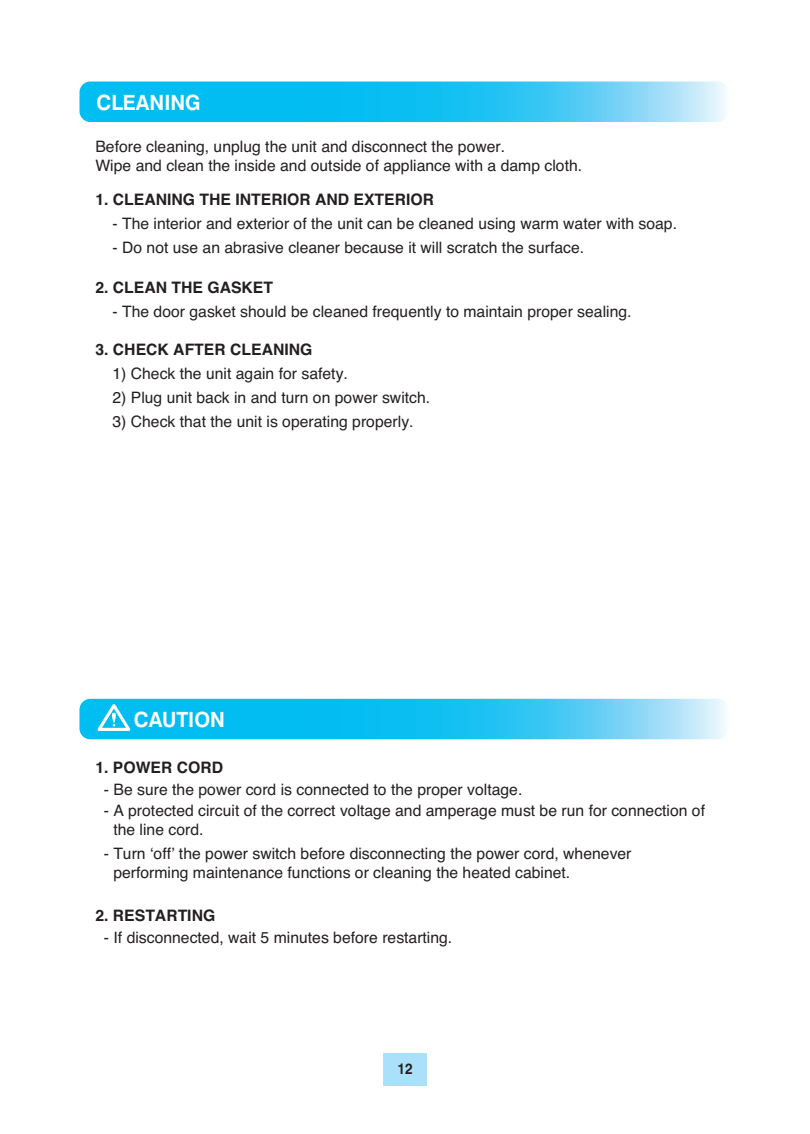
<style>
.page{position:relative;width:810px;height:1134px;background:#fff}
.page>*{position:absolute;margin:0;border:0;box-sizing:border-box;transform-origin:0 0}
.t1{font:700 21px "Swiss 721 BT";color:#fff;scale:.95 1}
.t2{font:15.75px/18.9px "Helvetica";color:#231f20}
.t3{font:700 15.75px "Helvetica";color:#231f20}
.t4{font:700 15px "Swiss 721 BT";color:#231f20;scale:.9 1}
</style>
<div class="page">
<div style="left:383px;top:1053px;width:44px;height:33px;background:#aae0f9"></div>
<svg style="left:80px;top:82px;width:646px;height:40px"></svg>
<svg style="left:80px;top:699px;width:646px;height:40px"></svg>
<p class="t1" style="left:96px;top:89px;width:111px">CLEANING</p>
<p class="t2" style="left:95px;top:137px;width:488px">Before cleaning, unplug the unit and disconnect the power.<br>Wipe and clean the inside and outside of appliance with a damp cloth.</p>
<p class="t3" style="left:95px;top:187px;width:340px">1. CLEANING THE INTERIOR AND EXTERIOR</p>
<p class="t2" style="left:112px;top:215px;width:566px">- The interior and exterior of the unit can be cleaned using warm water with soap.</p>
<p class="t2" style="left:112px;top:239px;width:473px">- Do not use an abrasive cleaner because it will scratch the surface.</p>
<p class="t3" style="left:95px;top:275px;width:179px">2. CLEAN THE GASKET</p>
<p class="t2" style="left:112px;top:303px;width:521px">- The door gasket should be cleaned frequently to maintain proper sealing.</p>
<p class="t3" style="left:95px;top:336px;width:219px">3. CHECK AFTER CLEANING</p>
<p class="t2" style="left:112px;top:364px;width:237px">1) Check the unit again for safety.</p>
<p class="t2" style="left:112px;top:388px;width:319px">2) Plug unit back in and turn on power switch.</p>
<p class="t2" style="left:112px;top:412px;width:303px">3) Check that the unit is operating properly.</p>
<p class="t1" style="left:134px;top:707px;width:97px">CAUTION</p>
<p class="t3" style="left:95px;top:755px;width:129px">1. POWER CORD</p>
<p class="t2" style="left:104px;top:780px;width:420px">- Be sure the power cord is connected to the proper voltage.</p>
<p class="t2" style="left:113px;top:802px;width:593px;text-indent:-9px">- A protected circuit of the correct voltage and amperage must be run for connection of the line cord.</p>
<p class="t2" style="left:113px;top:845px;width:520px;text-indent:-9px">- Turn ‘off’ the power switch before disconnecting the power cord, whenever performing maintenance functions or cleaning the heated cabinet.</p>
<p class="t3" style="left:95px;top:903px;width:121px">2. RESTARTING</p>
<p class="t2" style="left:104px;top:929px;width:350px">- If disconnected, wait 5 minutes before restarting.</p>
<p class="t4" style="left:397px;top:1060px;width:19px">12</p>
</div>
